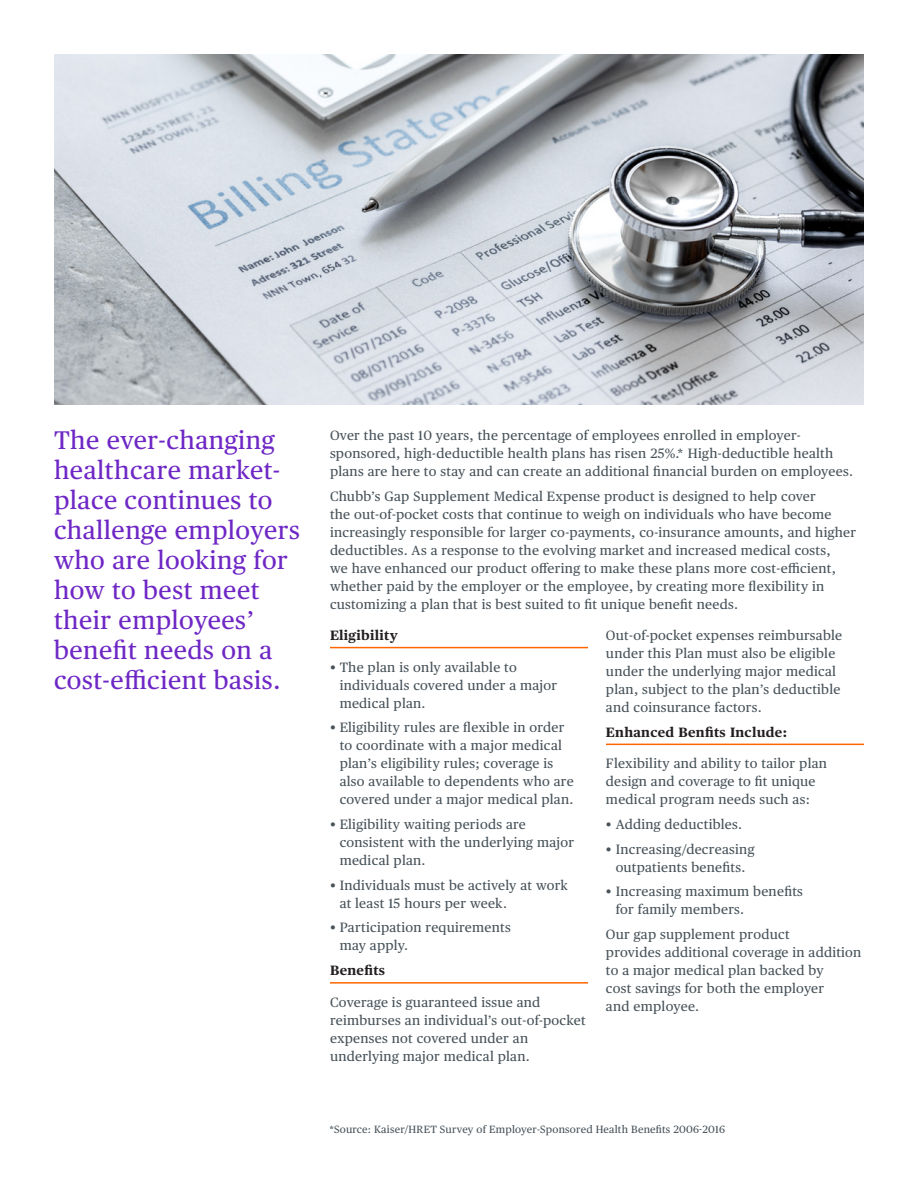
<style>
.page{position:relative;width:918px;height:1188px;background:#fff}
.page>*{position:absolute;margin:0;border:0;box-sizing:border-box;transform-origin:0 0}
.t1{font:25.5px/30px "Publico Text";letter-spacing:.02em;color:#6e27c5}
.t2{font:13.5px/18px "Publico Text";letter-spacing:.02em;color:#475259}
.t3{font:700 13.5px "Publico Text";letter-spacing:.02em;color:#231f20}
.t4{font:10.5px "Publico Text";letter-spacing:.02em;color:#475259}
</style>
<div class="page">
<hr style="left:606px;top:744px;width:258px;height:1px;background:#f60">
<hr style="left:330px;top:982px;width:258px;height:2px;background:#f60">
<hr style="left:330px;top:647px;width:258px;height:1px;background:#f60">
<img style="left:54px;top:54px;width:810px;height:351px">
<h2 class="t1" style="left:54px;top:424px;width:247px">The ever-changing healthcare market&shy;place continues to challenge employers who are looking for how to best meet their employees’ beneft needs on a cost-efcient basis.</h2>
<p class="t2" style="left:330px;top:425px;width:525px">Over the past 10 years, the percentage of employees enrolled in employer&shy;sponsored, high-deductible health plans has risen 25%.* High-deductible health plans are here to stay and can create an additional fnancial burden on employees.</p>
<p class="t2" style="left:330px;top:486px;width:528px">Chubb’s Gap Supplement Medical Expense product is designed to help cover<br>the out-of-pocket costs that continue to weigh on individuals who have become increasingly responsible for larger co-payments, co-insurance amounts, and higher deductibles. As a response to the evolving market and increased medical costs,<br>we have enhanced our product ofering to make these plans more cost-efcient, whether paid by the employer or the employee, by creating more fexibility in customizing a plan that is best suited to ft unique beneft needs.</p>
<h3 class="t3" style="left:330px;top:625px;width:69px">Eligibility</h3>
<p class="t2" style="left:340px;top:657px;width:219px;text-indent:-10px">• The plan is only available to individuals covered under a major medical plan.</p>
<p class="t2" style="left:340px;top:718px;width:236px;text-indent:-10px">• Eligibility rules are fexible in order to coordinate with a major medical plan’s eligibility rules; coverage is also available to dependents who are covered under a major medical plan.</p>
<p class="t2" style="left:340px;top:814px;width:236px;text-indent:-10px">• Eligibility waiting periods are consistent with the underlying major medical plan.</p>
<p class="t2" style="left:340px;top:875px;width:230px;text-indent:-10px">• Individuals must be actively at work at least 15 hours per week.</p>
<p class="t2" style="left:340px;top:918px;width:173px;text-indent:-10px">• Participation requirements may apply.</p>
<h3 class="t3" style="left:330px;top:960px;width:57px">Benefts</h3>
<p class="t2" style="left:330px;top:992px;width:257px">Coverage is guaranteed issue and reimburses an individual’s out-of-pocket expenses not covered under an underlying major medical plan.</p>
<p class="t2" style="left:606px;top:625px;width:238px">Out-of-pocket expenses reimbursable under this Plan must also be eligible under the underlying major medical plan, subject to the plan’s deductible and coinsurance factors.</p>
<h3 class="t3" style="left:606px;top:721px;width:182px">Enhanced Benfts Include:</h3>
<p class="t2" style="left:606px;top:754px;width:223px">Flexibility and ability to tailor plan design and coverage to ft unique medical program needs such as:</p>
<p class="t2" style="left:606px;top:814px;width:138px">• Adding deductibles.</p>
<p class="t2" style="left:606px;top:839px;width:150px;text-align:center">• Increasing/decreasing outpatients benefts.</p>
<p class="t2" style="left:616px;top:882px;width:189px;text-indent:-10px">• Increasing maximum benefts for family members.</p>
<p class="t2" style="left:606px;top:925px;width:257px">Our gap supplement product<br>provides additional coverage in addition to a major medical plan backed by<br>cost savings for both the employer<br>and employee.</p>
<p class="t4" style="left:329px;top:1122px;width:397px">*Source: Kaiser/HRET Survey of Employer-Sponsored Health Benefts 2006-2016</p>
</div>
